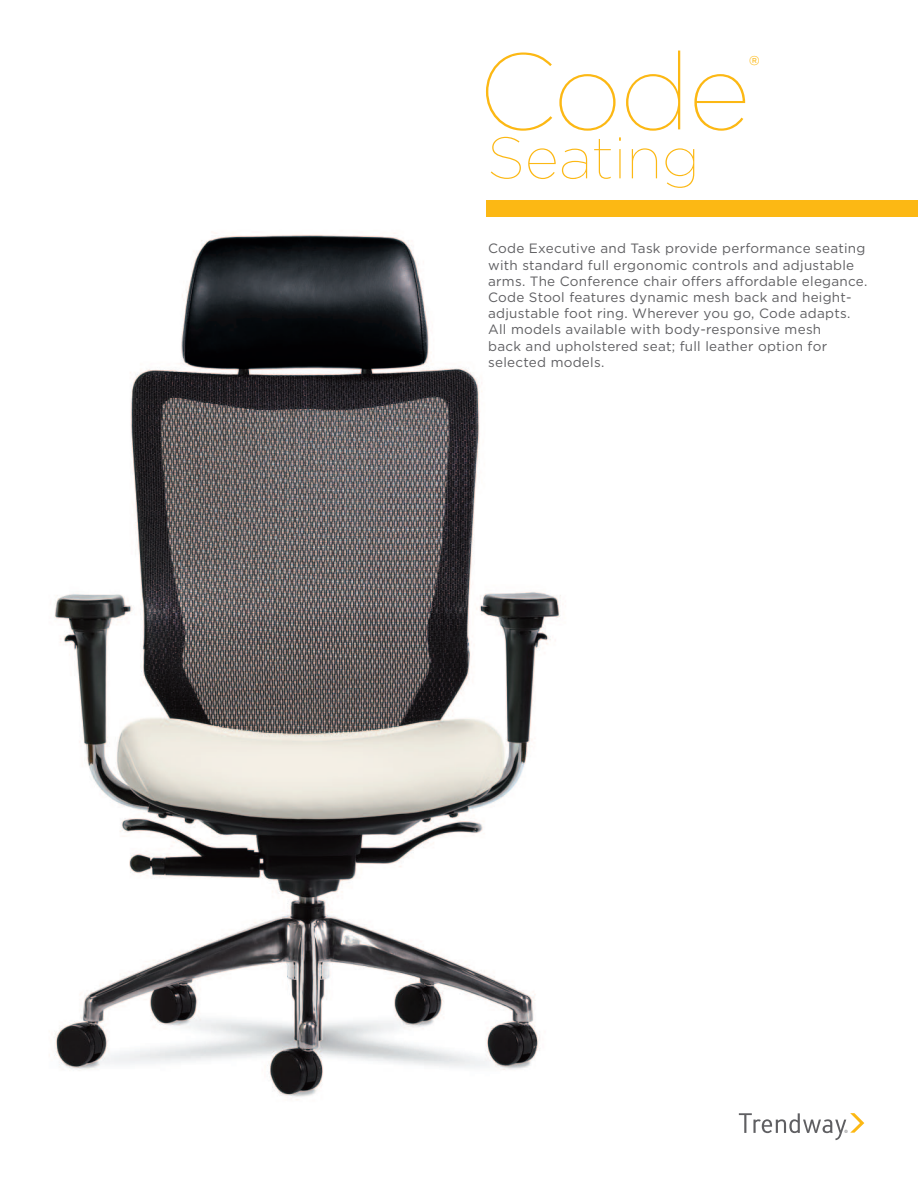
<style>
.page{position:relative;width:918px;height:1188px;background:#fff}
.page>*{position:absolute;margin:0;border:0;box-sizing:border-box;transform-origin:0 0}
.t1{font:100 108px "Gotham";color:#fcb814}
.t2{font:100 58.5px "Gotham";color:#fcb814}
.t3{font:300 27px "Gotham";color:#fcb814}
.t4{font:13.5px/16.2px "Gotham";letter-spacing:.02em;color:#5f5f62}
</style>
<div class="page">
<img style="left:54px;top:200px;width:563px;height:900px">
<div style="left:486px;top:201px;width:432px;height:16px;background:#fcb814"></div>
<svg style="left:739px;top:1113px;width:125px;height:27px"></svg>
<h1 class="t1" style="left:478px;top:26px;width:275px">Code</h1>
<h3 class="t3" style="left:749px;top:49px;width:13px">®</h3>
<h2 class="t2" style="left:487px;top:122px;width:214px">Seating</h2>
<p class="t4" style="left:488px;top:241px;width:381px">Code Executive and Task provide performance seating with standard full ergonomic controls and adjustable arms. The Conference chair offers affordable elegance.<br>Code Stool features dynamic mesh back and height&shy;adjustable foot ring. Wherever you go, Code adapts.<br>All models available with body-responsive mesh<br>back and upholstered seat; full leather option for selected models.</p>
</div>
